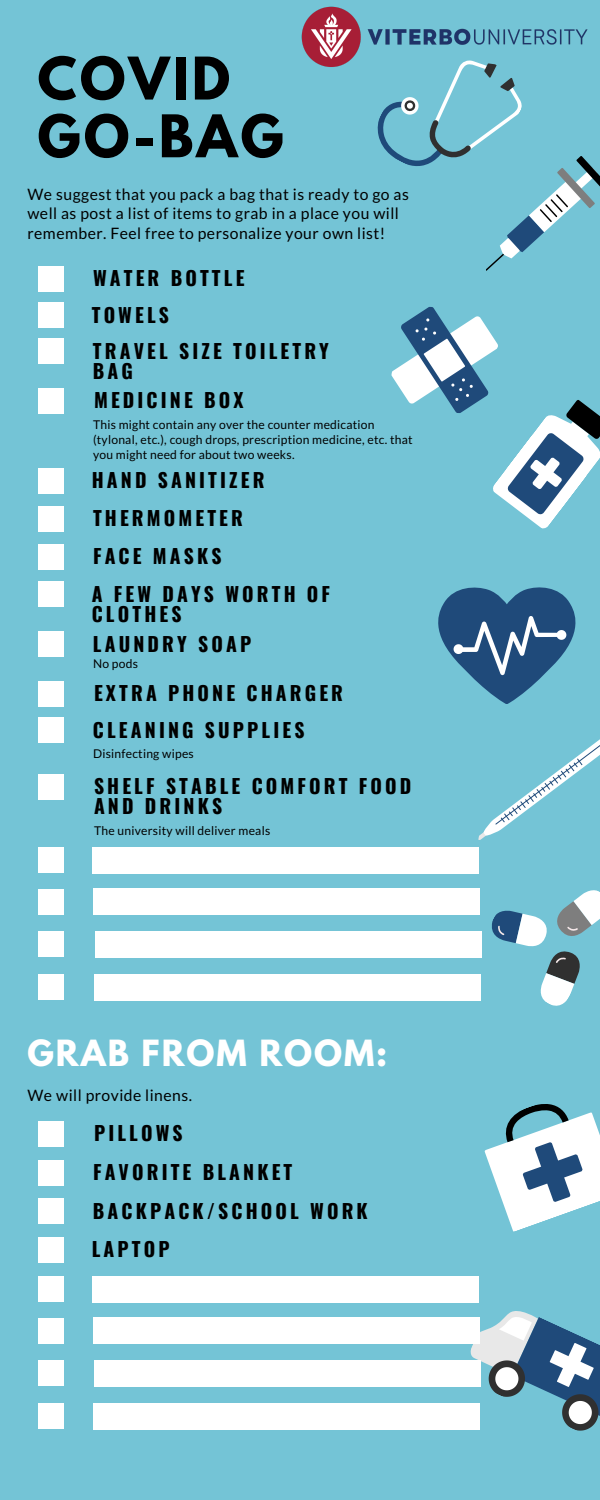
<style>
.page{position:relative;width:600px;height:1500px;background:#74c4d6}
.page>*{position:absolute;margin:0;border:0;box-sizing:border-box;transform-origin:0 0}
.t1{font:700 52.1px/57.8px "League Spartan";letter-spacing:.06em;color:#000}
.t2{font:700 32px "League Spartan";letter-spacing:.06em;color:#fff}
.t3{font:700 19.7px/37.9px "Oswald";letter-spacing:.16em;color:#000}
.t4{font:15.7px/19.5px "Lato";letter-spacing:.03em;color:#000}
.t5{font:12.1px/15px "Lato";letter-spacing:.02em;color:#000}
</style>
<div class="page">
<svg style="left:484px;top:1104px;width:116px;height:128px"></svg>
<svg style="left:438px;top:588px;width:137px;height:116px"></svg>
<svg style="left:391px;top:306px;width:209px;height:223px"></svg>
<svg style="left:491px;top:890px;width:109px;height:116px"></svg>
<svg style="left:478px;top:739px;width:122px;height:101px"></svg>
<svg style="left:377px;top:68px;width:223px;height:203px"></svg>
<svg style="left:470px;top:1297px;width:130px;height:134px"></svg>
<div style="left:38px;top:266px;width:25px;height:25px;background:#fff"></div>
<div style="left:38px;top:302px;width:25px;height:26px;background:#fff"></div>
<div style="left:38px;top:338px;width:25px;height:26px;background:#fff"></div>
<div style="left:38px;top:388px;width:25px;height:26px;background:#fff"></div>
<div style="left:38px;top:468px;width:25px;height:25px;background:#fff"></div>
<div style="left:38px;top:506px;width:25px;height:25px;background:#fff"></div>
<div style="left:38px;top:544px;width:25px;height:25px;background:#fff"></div>
<div style="left:38px;top:582px;width:25px;height:25px;background:#fff"></div>
<div style="left:38px;top:631px;width:25px;height:26px;background:#fff"></div>
<div style="left:38px;top:681px;width:25px;height:26px;background:#fff"></div>
<div style="left:38px;top:718px;width:25px;height:25px;background:#fff"></div>
<div style="left:38px;top:774px;width:25px;height:25px;background:#fff"></div>
<div style="left:38px;top:1121px;width:25px;height:26px;background:#fff"></div>
<div style="left:38px;top:1160px;width:25px;height:25px;background:#fff"></div>
<div style="left:38px;top:1198px;width:25px;height:26px;background:#fff"></div>
<div style="left:38px;top:1237px;width:25px;height:26px;background:#fff"></div>
<div style="left:38px;top:1276px;width:25px;height:26px;background:#fff"></div>
<div style="left:38px;top:1318px;width:25px;height:26px;background:#fff"></div>
<div style="left:38px;top:1360px;width:25px;height:26px;background:#fff"></div>
<div style="left:38px;top:1403px;width:25px;height:25px;background:#fff"></div>
<div style="left:92px;top:1276px;width:386px;height:27px;background:#fff"></div>
<div style="left:93px;top:1317px;width:386px;height:27px;background:#fff"></div>
<div style="left:94px;top:1360px;width:387px;height:27px;background:#fff"></div>
<div style="left:93px;top:1403px;width:387px;height:27px;background:#fff"></div>
<div style="left:39px;top:847px;width:25px;height:26px;background:#fff"></div>
<div style="left:39px;top:889px;width:25px;height:26px;background:#fff"></div>
<div style="left:39px;top:931px;width:25px;height:26px;background:#fff"></div>
<div style="left:39px;top:974px;width:25px;height:25px;background:#fff"></div>
<div style="left:93px;top:847px;width:386px;height:27px;background:#fff"></div>
<div style="left:94px;top:888px;width:386px;height:27px;background:#fff"></div>
<div style="left:95px;top:931px;width:386px;height:27px;background:#fff"></div>
<div style="left:94px;top:974px;width:386px;height:27px;background:#fff"></div>
<img style="left:301px;top:7px;width:287px;height:61px">
<h1 class="t1" style="left:38px;top:56px;width:248px">COVID<br>GO-BAG</h1>
<p class="t4" style="left:27px;top:184px;width:383px">We suggest that you pack a bag that is ready to go as well as post a list of items to grab in a place you will remember. Feel free to personalize your own list!</p>
<p class="t3" style="left:92px;top:259px;width:239px;line-height:36.1px">WATER BOTTLE<br>TOWELS<br>TRAVEL SIZE TOILETRY</p>
<p class="t3" style="left:93px;top:351px;width:42px">BAG</p>
<p class="t3" style="left:94px;top:381px;width:151px">MEDICINE BOX</p>
<p class="t5" style="left:93px;top:417px;width:321px">This might contain any over the counter medication (tylonal, etc.), cough drops, prescription medicine, etc. that you might need for about two weeks.</p>
<p class="t3" style="left:92px;top:460px;width:174px">HAND SANITIZER</p>
<p class="t3" style="left:92px;top:498px;width:240px">THERMOMETER<br>FACE MASKS<br>A FEW DAYS WORTH OF</p>
<p class="t3" style="left:92px;top:594px;width:91px">CLOTHES</p>
<p class="t3" style="left:93px;top:624px;width:160px">LAUNDRY SOAP</p>
<p class="t5" style="left:93px;top:656px;width:47px">No pods</p>
<p class="t3" style="left:93px;top:674px;width:252px;line-height:36.7px">EXTRA PHONE CHARGER<br>CLEANING SUPPLIES</p>
<p class="t5" style="left:93px;top:746px;width:102px">Disinfecting wipes</p>
<p class="t3" style="left:94px;top:775px;width:319px;line-height:20.2px">SHELF STABLE COMFORT FOOD<br>AND DRINKS</p>
<p class="t5" style="left:94px;top:822px;width:178px">The university will deliver meals</p>
<h2 class="t2" style="left:27px;top:1037px;width:361px">GRAB FROM ROOM:</h2>
<p class="t4" style="left:27px;top:1085px;width:166px">We will provide linens.</p>
<p class="t3" style="left:94px;top:1114px;width:90px">PILLOWS</p>
<p class="t3" style="left:92px;top:1152px;width:277px;line-height:38.5px">FAVORITE BLANKET<br>BACKPACK/SCHOOL WORK<br>LAPTOP</p>
</div>
